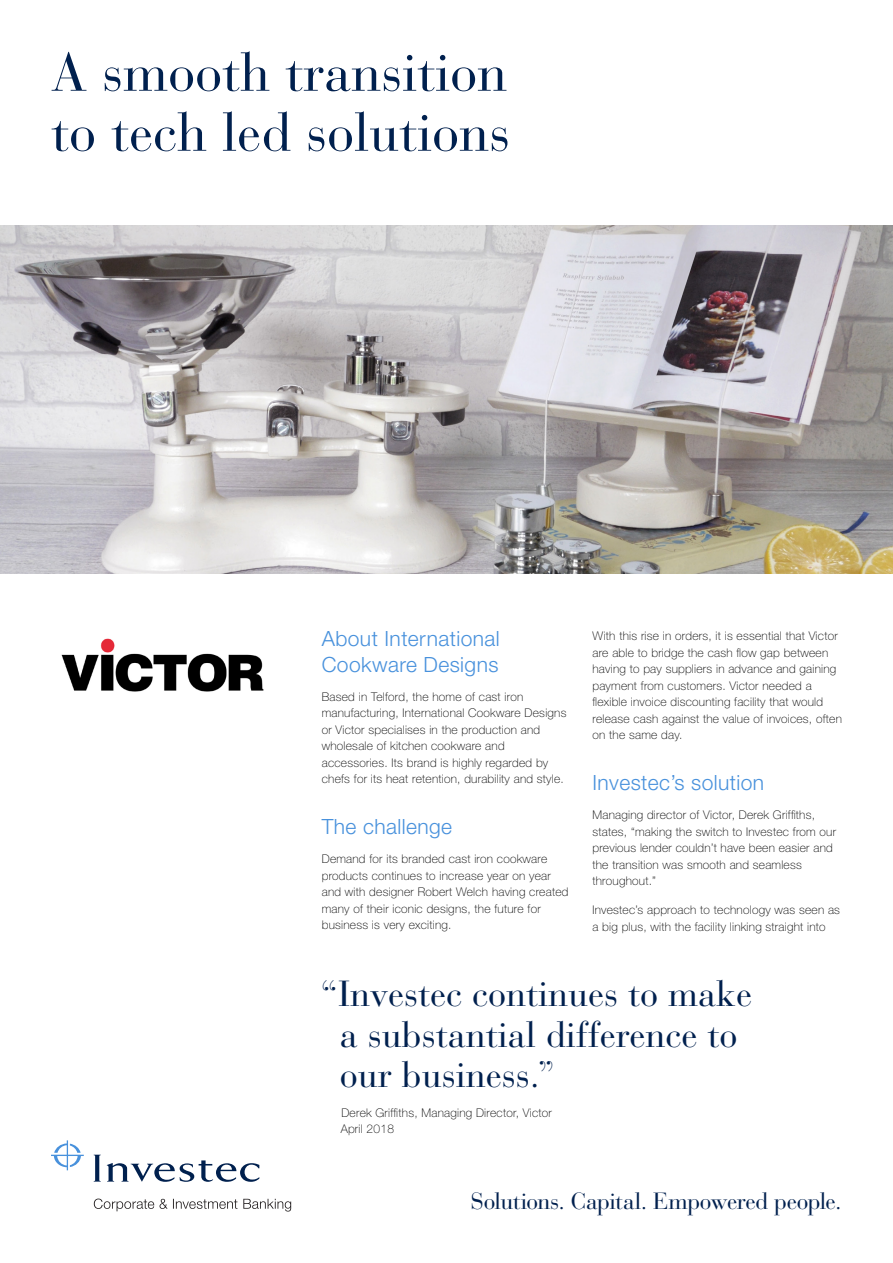
<style>
.page{position:relative;width:893px;height:1263px;background:#fff}
.page>*{position:absolute;margin:0;border:0;box-sizing:border-box;transform-origin:0 0}
.Main_Heading_Page_1{font:54px/60px "Bauer Bodoni Std";color:#00204e}
.Quote_Copy{font:36px/40.5px "Bauer Bodoni Std";color:#00204e}
.t1{font:23.25px "Bauer Bodoni Std";letter-spacing:-.02em;color:#00204e}
.Body_Heading{font:300 21px/25.2px "Helvetica Neue LT Std";letter-spacing:.02em;color:#4891dc}
.Body_Copy{font:100 12px/16.5px "Helvetica Neue LT Std";letter-spacing:.02em;color:#000}
.Quote_Name_Copy{font:100 12px/16.5px "Helvetica Neue LT Std";letter-spacing:.02em;color:#000}
</style>
<div class="page">
<svg style="left:51px;top:1140px;width:33px;height:30px"></svg>
<svg style="left:94px;top:1155px;width:165px;height:27px"></svg>
<svg style="left:94px;top:1198px;width:197px;height:13px"></svg>
<img style="left:0;top:225px;width:893px;height:348px">
<img style="left:61px;top:638px;width:203px;height:54px">
<p class="Main_Heading_Page_1" style="left:51px;top:43px;width:461px">A smooth transition to tech led solutions</p>
<p class="Body_Heading" style="left:322px;top:626px;width:179px">About International<br>Cookware Designs</p>
<p class="Body_Copy" style="left:322px;top:688px;width:246px">Based in Telford, the home of cast iron manufacturing, International Cookware Designs or Victor specialises in the production and wholesale of kitchen cookware and accessories. Its brand is highly regarded by chefs for its heat retention, durability and style.</p>
<p class="Body_Heading" style="left:322px;top:814px;width:132px">The challenge</p>
<p class="Body_Copy" style="left:322px;top:851px;width:248px">Demand for its branded cast iron cookware products continues to increase year on year and with designer Robert Welch having created many of their iconic designs, the future for business is very exciting.</p>
<p class="Body_Copy" style="left:592px;top:627px;width:251px">With this rise in orders, it is essential that Victor are able to bridge the cash flow gap between having to pay suppliers in advance and gaining payment from customers. Victor needed a flexible invoice discounting facility that would release cash against the value of invoices, often on the same day.</p>
<p class="Body_Heading" style="left:592px;top:769px;width:173px">Investec’s solution</p>
<p class="Body_Copy" style="left:592px;top:806px;width:245px">Managing director of Victor, Derek Griffiths, states, “making the switch to Investec from our previous lender couldn’t have been easier and the transition was smooth and seamless throughout.”</p>
<p class="Body_Copy" style="left:592px;top:902px;width:249px">Investec’s approach to technology was seen as a big plus, with the facility linking straight into</p>
<p class="Quote_Copy" style="left:340px;top:974px;width:414px;text-indent:-20px">“Investec continues to make a substantial difference to our business.”</p>
<p class="Quote_Name_Copy" style="left:341px;top:1104px;width:213px">Derek Griffiths, Managing Director, Victor<br>April 2018</p>
<p class="t1" style="left:471px;top:1187px;width:372px">Solutions. Capital. Empowered people.</p>
</div>
